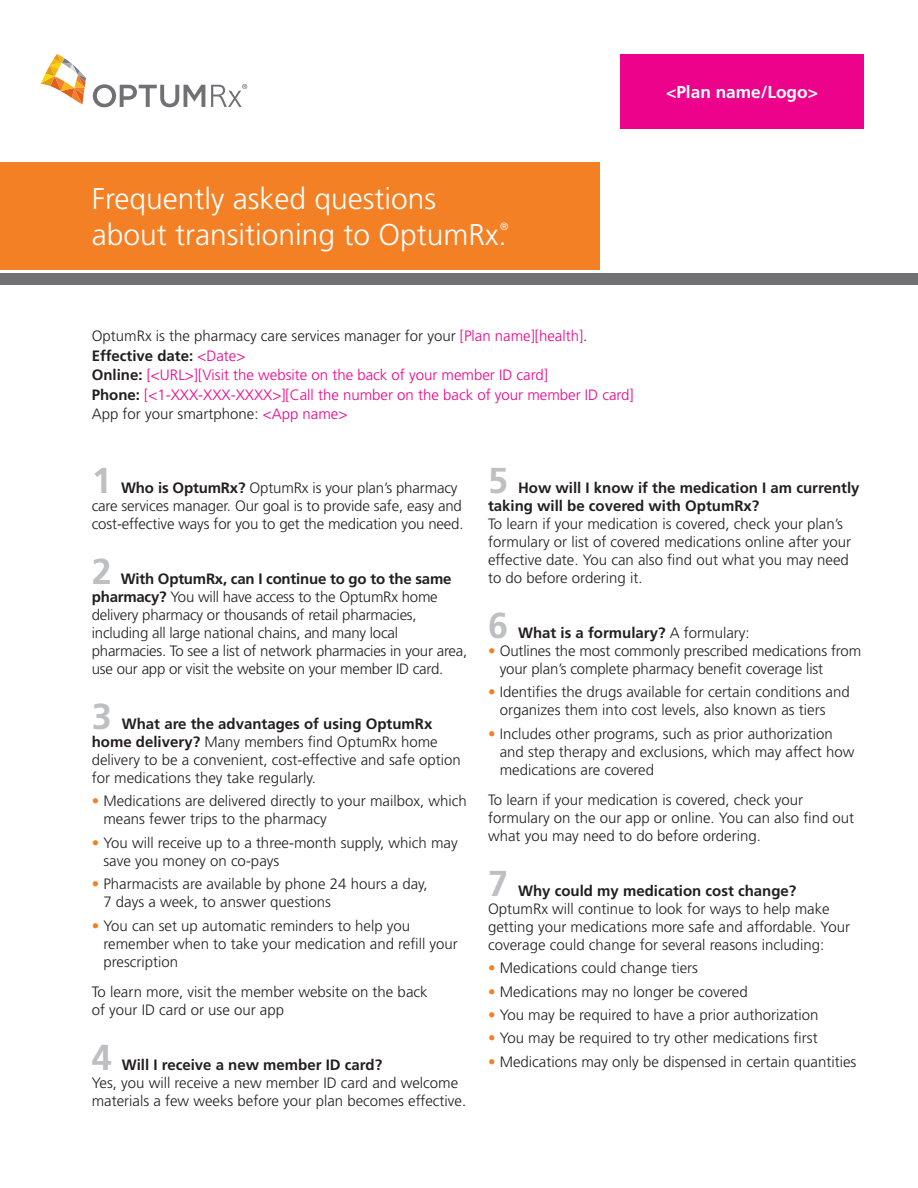
<style>
.page{position:relative;width:918px;height:1188px;background:#fff}
.page>*{position:absolute;margin:0;border:0;box-sizing:border-box;transform-origin:0 0}
.B2C_Body_Copy__11_5{font:700 36px "Frutiger";color:#bebfc2}
.B2C_Headline__24_28{font:300 30px/36px "Frutiger";color:#fff}
.B2C_2nd_Level_Headin{font:700 17.25px "Frutiger";color:#fff}
.B2C_Body_Copy__11_5-2{font:300 15px/18px "Frutiger";color:#231f20}
.B2C_2nd_Level_Headin-2{font:300 15px "Frutiger";color:#ed028c}
.B2C_2nd_Level_Headin-3{font:300 15px "Frutiger";color:#231f20}
.B2C_Body_Copy__11_5-3{font:700 15px "Frutiger";color:#231f20}
.B2C_2nd_Level_Headin-4{font:700 15px "Frutiger";color:#231f20}
.B2C_Headline__24_28-2{font:300 10.5px "Frutiger";color:#fff}
.s1{color:#ed028c}
.s2{font-weight:300;color:#ed028c}
.s3{font-weight:700;color:#231f20}
.s4{font-weight:700}
.s5{color:#f48026}
.s6{font-weight:300}
</style>
<div class="page">
<div style="left:0;top:162px;width:600px;height:108px;background:#f48026"></div>
<div style="left:0;top:273px;width:918px;height:12px;background:#717074"></div>
<svg style="left:41px;top:54px;width:45px;height:50px"></svg>
<svg style="left:93px;top:84px;width:112px;height:23px"></svg>
<svg style="left:211px;top:84px;width:36px;height:23px"></svg>
<div style="left:620px;top:54px;width:244px;height:75px;background:#ed028c"></div>
<p class="B2C_Headline__24_28" style="left:92px;top:181px;width:417px">Frequently asked questions about transitioning to OptumRx.</p>
<p class="B2C_Headline__24_28-2" style="left:500px;top:221px;width:10px">®</p>
<p class="B2C_2nd_Level_Headin-3" style="left:92px;top:327px;width:497px">OptumRx is the pharmacy care services manager for your <span class="s1">[Plan name][health]</span>.</p>
<p class="B2C_2nd_Level_Headin-4" style="left:92px;top:347px;width:155px">Effective date: <span class="s2">&lt;Date&gt;</span></p>
<p class="B2C_2nd_Level_Headin-2" style="left:92px;top:366px;width:458px"><span class="s3">Online:</span> [&lt;URL&gt;][Visit the website on the back of your member ID card]</p>
<p class="B2C_2nd_Level_Headin-2" style="left:92px;top:386px;width:543px"><span class="s3">Phone:</span> [&lt;1-XXX-XXX-XXXX&gt;][Call the number on the back of your member ID card]</p>
<p class="B2C_2nd_Level_Headin-3" style="left:92px;top:405px;width:257px">App for your smartphone: <span class="s1">&lt;App name&gt;</span></p>
<p class="B2C_2nd_Level_Headin" style="left:666px;top:82px;width:154px">&lt;Plan name/Logo&gt;</p>
<p class="B2C_Body_Copy__11_5" style="left:92px;top:459px;width:22px">1</p>
<p class="B2C_Body_Copy__11_5-2" style="left:92px;top:479px;width:373px;text-indent:29px"><span class="s4">Who is OptumRx?</span> OptumRx is your plan’s pharmacy care services manager. Our goal is to provide safe, easy and cost-effective ways for you to get the medication you need.</p>
<p class="B2C_Body_Copy__11_5" style="left:92px;top:550px;width:22px">2</p>
<p class="B2C_Body_Copy__11_5-2" style="left:92px;top:570px;width:377px;text-indent:29px"><span class="s4">With OptumRx, can I continue to go to the same pharmacy?</span> You will have access to the OptumRx home delivery pharmacy or thousands of retail pharmacies, including all large national chains, and many local pharmacies. To see a list of network pharmacies in your area, use our app or visit the website on your member ID card.</p>
<p class="B2C_Body_Copy__11_5" style="left:92px;top:695px;width:22px">3</p>
<p class="B2C_Body_Copy__11_5-2" style="left:92px;top:715px;width:370px;text-indent:30px"><span class="s4">What are the advantages of using OptumRx home delivery?</span> Many members find OptumRx home delivery to be a convenient, cost-effective and safe option for medications they take regularly.</p>
<p class="B2C_Body_Copy__11_5-2" style="left:103px;top:792px;width:365px;text-indent:-12px"><span class="s5">•</span> Medications are delivered directly to your mailbox, which means fewer trips to the pharmacy</p>
<p class="B2C_Body_Copy__11_5-2" style="left:103px;top:834px;width:356px;text-indent:-12px"><span class="s5">•</span> You will receive up to a three-month supply, which may save you money on co-pays</p>
<p class="B2C_Body_Copy__11_5-2" style="left:103px;top:875px;width:326px;text-indent:-12px"><span class="s5">•</span> Pharmacists are available by phone 24 hours a day,<br>7 days a week, to answer questions</p>
<p class="B2C_Body_Copy__11_5-2" style="left:103px;top:917px;width:356px;text-indent:-12px"><span class="s5">•</span> You can set up automatic reminders to help you remember when to take your medication and refill your prescription</p>
<p class="B2C_Body_Copy__11_5-2" style="left:92px;top:983px;width:337px">To learn more, visit the member website on the back of your ID card or use our app</p>
<p class="B2C_Body_Copy__11_5" style="left:92px;top:1036px;width:22px">4</p>
<p class="B2C_Body_Copy__11_5-2" style="left:92px;top:1056px;width:376px;text-indent:30px"><span class="s4">Will I receive a new member ID card?<br></span>Yes, you will receive a new member ID card and welcome materials a few weeks before your plan becomes effective.</p>
<p class="B2C_Body_Copy__11_5" style="left:488px;top:459px;width:22px">5</p>
<p class="B2C_Body_Copy__11_5-2" style="left:488px;top:479px;width:373px;text-indent:30px"><span class="s4">How will I know if the medication I am currently taking will be covered with OptumRx?<br></span>To learn if your medication is covered, check your plan’s formulary or list of covered medications online after your effective date. You can also find out what you may need to do before ordering it.</p>
<p class="B2C_Body_Copy__11_5" style="left:488px;top:604px;width:22px">6</p>
<p class="B2C_Body_Copy__11_5-3" style="left:518px;top:624px;width:233px">What is a formulary? <span class="s6">A formulary:</span></p>
<p class="B2C_Body_Copy__11_5-2" style="left:500px;top:642px;width:363px;text-indent:-12px"><span class="s5">•</span> Outlines the most commonly prescribed medications from your plan’s complete pharmacy benefit coverage list</p>
<p class="B2C_Body_Copy__11_5-2" style="left:500px;top:683px;width:352px;text-indent:-12px"><span class="s5">•</span> Identifies the drugs available for certain conditions and organizes them into cost levels, also known as tiers</p>
<p class="B2C_Body_Copy__11_5-2" style="left:500px;top:725px;width:356px;text-indent:-12px"><span class="s5">•</span> Includes other programs, such as prior authorization and step therapy and exclusions, which may affect how medications are covered</p>
<p class="B2C_Body_Copy__11_5-2" style="left:488px;top:791px;width:368px">To learn if your medication is covered, check your formulary on the our app or online. You can also find out what you may need to do before ordering.</p>
<p class="B2C_Body_Copy__11_5" style="left:488px;top:862px;width:22px">7</p>
<p class="B2C_Body_Copy__11_5-2" style="left:488px;top:882px;width:364px;text-indent:30px"><span class="s4">Why could my medication cost change?<br></span>OptumRx will continue to look for ways to help make getting your medications more safe and affordable. Your coverage could change for several reasons including:</p>
<p class="B2C_Body_Copy__11_5-2" style="left:488px;top:959px;width:212px"><span class="s5">•</span> Medications could change tiers</p>
<p class="B2C_Body_Copy__11_5-2" style="left:488px;top:983px;width:261px"><span class="s5">•</span> Medications may no longer be covered</p>
<p class="B2C_Body_Copy__11_5-2" style="left:488px;top:1006px;width:332px"><span class="s5">•</span> You may be required to have a prior authorization</p>
<p class="B2C_Body_Copy__11_5-2" style="left:488px;top:1029px;width:331px"><span class="s5">•</span> You may be required to try other medications first</p>
<p class="B2C_Body_Copy__11_5-2" style="left:488px;top:1053px;width:370px"><span class="s5">•</span> Medications may only be dispensed in certain quantities</p>
</div>
